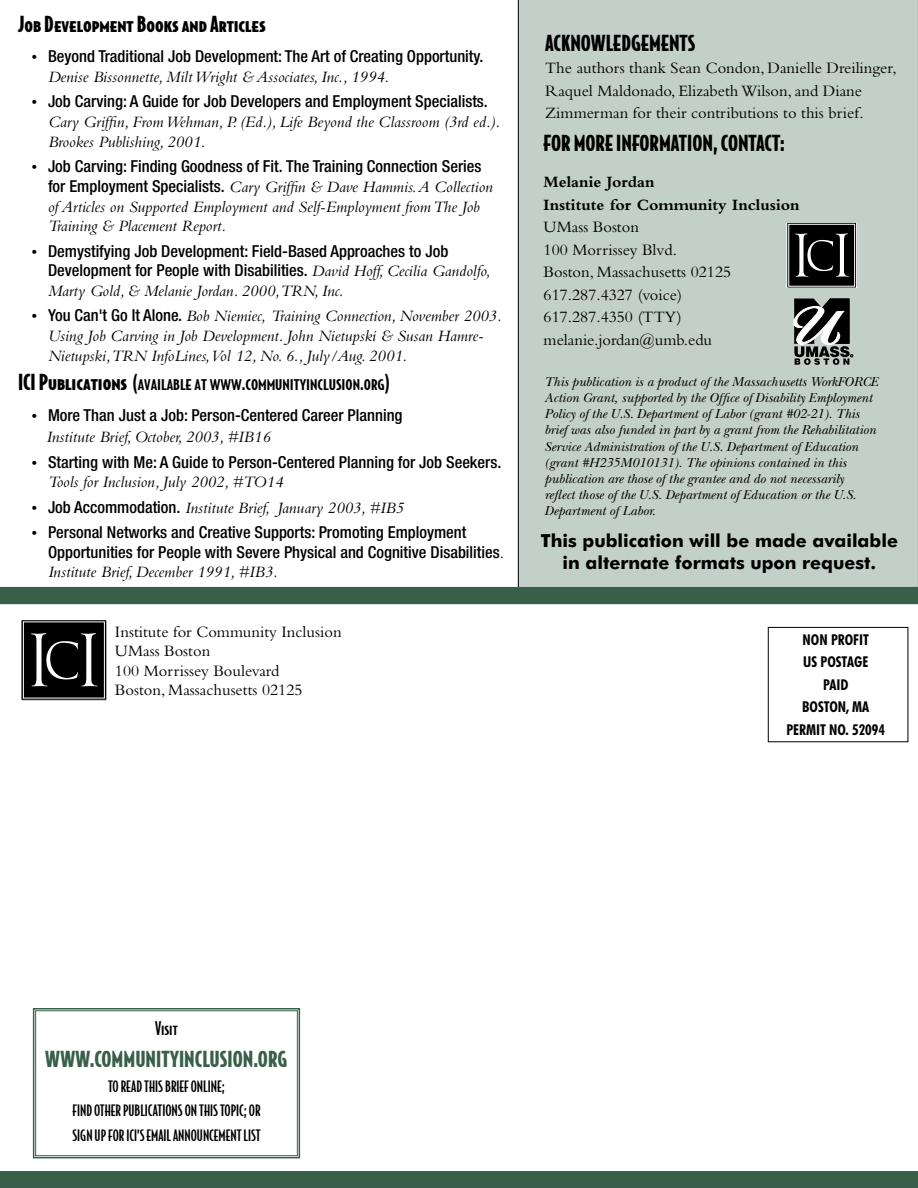
<style>
.page{position:relative;width:918px;height:1188px;background:#fff}
.page>*{position:absolute;margin:0;border:0;box-sizing:border-box;transform-origin:0 0}
.questions_in_box{font:21px "Bodega Sans Medium Smallcaps";color:#000}
.headerz{font:900 21px "Bodega Sans";color:#000}
.questions_in_box-2{font:21px "Bodega Sans Black Smallcaps";color:#000}
.headerz-2{font:900 21px "Bodega Sans";color:#385f4a}
.t1{font:700 18px/21.6px "Futura BT";color:#000;text-align:center}
.body_text_contact_indent{font:18px "Bodega Sans Medium Smallcaps";color:#000}
.bullets_text{font:italic 16.5px/19.8px "Bembo";color:#000}
.bullets_text-2{font:500 condensed 16.5px/19.8px "Helvetica Neue";color:#000}
.body_text{font:16.5px/22.5px "Bembo";color:#000}
.body_text-2{font:700 16.5px "Bembo";color:#000}
.italics_indenting{font:italic 16.5px "Bembo";color:#000}
.subhead2{font:500 15px "Bodega Sans";color:#000}
.t2{font:700 condensed 15px "Futura BT";color:#000}
.funder_text_italic{font:italic 13.5px/16.2px "New Baskerville";color:#000}
.s1{font-family:"Bembo";font-weight:400;font-stretch:normal}
.s2{font-family:"Bembo";font-weight:400;font-style:italic;font-stretch:normal}
.s3{font-style:normal}
.s4{font-family:"Helvetica Neue";font-weight:500;font-style:normal;font-stretch:condensed}
.s5{font-family:"Bodega Sans Black Smallcaps"}
</style>
<div class="page">
<div style="left:518px;top:0;width:400px;height:587px;background:#c3cfc9"></div>
<div style="left:0;top:587px;width:918px;height:17px;background:#385f4a"></div>
<div style="left:789px;top:224px;width:66px;height:62px;background:#000"></div>
<div style="left:789px;top:224px;width:66px;height:62px;border:1px solid #fff"></div>
<svg style="left:795px;top:233px;width:54px;height:44px"></svg>
<svg style="left:794px;top:298px;width:59px;height:67px"></svg>
<div style="left:768px;top:627px;width:140px;height:115px;border:1px solid #000"></div>
<div style="left:21px;top:620px;width:86px;height:80px;background:#969696"></div>
<div style="left:21px;top:619px;width:86px;height:82px;border:1px solid #fff"></div>
<div style="left:23px;top:622px;width:81px;height:76px;background:#000"></div>
<div style="left:23px;top:622px;width:82px;height:76px;border:1px solid #fff"></div>
<svg style="left:31px;top:633px;width:66px;height:53px"></svg>
<svg style="left:32px;top:1008px;width:269px;height:151px"></svg>
<div style="left:35px;top:1011px;width:263px;height:145px;border:1px solid #385f4a"></div>
<div style="left:0;top:1171px;width:918px;height:17px;background:#385f4a"></div>
<p class="questions_in_box-2" style="left:18px;top:10px;width:249px">Job Development Books and Articles</p>
<p class="bullets_text-2" style="left:48px;top:46px;width:437px;text-indent:-16px"><span class="s1">•</span> Beyond Traditional Job Development: The Art of Creating Opportunity.<br><span class="s2">Denise Bissonnette, Milt Wright &amp; Associates, Inc., 1994.</span></p>
<p class="bullets_text" style="left:48px;top:92px;width:454px;text-indent:-16px"><span class="s3">•</span> <span class="s4">Job Carving: A Guide for Job Developers and Employment Specialists.<br></span>Cary Griffin, From Wehman, P. (Ed.), Life Beyond the Classroom (3rd ed.).<br>Brookes Publishing, 2001.</p>
<p class="bullets_text" style="left:48px;top:157px;width:446px;text-indent:-16px"><span class="s3">•</span> <span class="s4">Job Carving: Finding Goodness of Fit. The Training Connection Series for Employment Specialists.</span> Cary Griffin &amp; Dave Hammis. A Collection of Articles on Supported Employment and Self-Employment from The Job Training &amp; Placement Report.</p>
<p class="bullets_text-2" style="left:48px;top:241px;width:444px;text-indent:-16px"><span class="s1">•</span> Demystifying Job Development: Field-Based Approaches to Job<br>Development for People with Disabilities. <span class="s2">David Hoff, Cecilia Gandolfo,<br>Marty Gold, &amp; Melanie Jordan. 2000, TRN, Inc.</span></p>
<p class="bullets_text" style="left:48px;top:306px;width:455px;text-indent:-16px"><span class="s3">•</span> <span class="s4">You Can't Go It Alone.</span> Bob Niemiec, Training Connection, November 2003.<br>Using Job Carving in Job Development. John Nietupski &amp; Susan Hamre-<br>Nietupski, TRN InfoLines, Vol 12, No. 6., July/Aug. 2001.</p>
<p class="questions_in_box" style="left:18px;top:370px;width:373px"><span class="s5">ICI Publications</span> (available at www.communityinclusion.org)</p>
<p class="bullets_text-2" style="left:32px;top:405px;width:373px"><span class="s1">•</span> More Than Just a Job: Person-Centered Career Planning</p>
<p class="italics_indenting" style="left:47px;top:428px;width:225px">Institute Brief, October, 2003, #IB16</p>
<p class="bullets_text-2" style="left:48px;top:452px;width:455px;text-indent:-16px"><span class="s1">•</span> Starting with Me: A Guide to Person-Centered Planning for Job Seekers.<br><span class="s2">Tools for Inclusion, July 2002, #TO14</span></p>
<p class="bullets_text" style="left:32px;top:497px;width:374px"><span class="s3">•</span> <span class="s4">Job Accommodation.</span> Institute Brief, January 2003, #IB5</p>
<p class="bullets_text-2" style="left:48px;top:522px;width:458px;text-indent:-16px"><span class="s1">•</span> Personal Networks and Creative Supports: Promoting Employment<br>Opportunities for People with Severe Physical and Cognitive Disabilities<span class="s1">.<br></span><span class="s2">Institute Brief, December 1991, #IB3.</span></p>
<p class="body_text" style="left:115px;top:620px;width:228px">Institute for Community Inclusion</p>
<p class="body_text" style="left:115px;top:639px;width:97px">UMass Boston</p>
<p class="body_text" style="left:115px;top:659px;width:166px">100 Morrissey Boulevard</p>
<p class="body_text" style="left:115px;top:678px;width:189px">Boston, Massachusetts 02125</p>
<p class="headerz" style="left:545px;top:29px;width:152px">ACKNOWLEDGEMENTS</p>
<p class="body_text" style="left:545px;top:56px;width:353px">The authors thank Sean Condon, Danielle Dreilinger,<br>Raquel Maldonado, Elizabeth Wilson, and Diane<br>Zimmerman for their contributions to this brief.</p>
<p class="headerz" style="left:544px;top:129px;width:243px">FOR MORE INFORMATION, CONTACT:</p>
<p class="body_text-2" style="left:544px;top:173px;width:112px">Melanie Jordan</p>
<p class="body_text-2" style="left:544px;top:195px;width:258px">Institute for Community Inclusion</p>
<p class="body_text" style="left:544px;top:215px;width:97px">UMass Boston</p>
<p class="body_text" style="left:544px;top:238px;width:135px">100 Morrissey Blvd.</p>
<p class="body_text" style="left:544px;top:260px;width:189px">Boston, Massachusetts 02125</p>
<p class="body_text" style="left:544px;top:283px;width:140px">617.287.4327 (voice)</p>
<p class="body_text" style="left:544px;top:305px;width:140px">617.287.4350 (TTY)</p>
<p class="body_text" style="left:544px;top:328px;width:170px">melanie.jordan@umb.edu</p>
<p class="funder_text_italic" style="left:545px;top:374px;width:335px">This publication is a product of the Massachusetts WorkFORCE Action Grant, supported by the Office of Disability Employment Policy of the U.S. Department of Labor (grant #02-21). This brief was also funded in part by a grant from the Rehabilitation Service Administration of the U.S. Department of Education (grant #H235M010131). The opinions contained in this publication are those of the grantee and do not necessarily<br>reflect those of the U.S. Department of Education or the U.S.<br>Department of Labor.</p>
<p class="t1" style="left:541px;top:530px;width:359px">This publication will be made available in alternate formats upon request.</p>
<p class="t2" style="left:803px;top:630px;width:68px">NON PROFIT</p>
<p class="t2" style="left:803px;top:653px;width:67px">US POSTAGE</p>
<p class="t2" style="left:823px;top:675px;width:27px">PAID</p>
<p class="t2" style="left:802px;top:698px;width:69px">BOSTON, MA</p>
<p class="t2" style="left:786px;top:720px;width:100px">PERMIT NO. 52094</p>
<p class="body_text_contact_indent" style="left:155px;top:1017px;width:24px">Visit</p>
<p class="headerz-2" style="left:45px;top:1045px;width:244px">WWW.COMMUNITYINCLUSION.ORG</p>
<p class="subhead2" style="left:108px;top:1077px;width:118px">TO READ THIS BRIEF ONLINE;</p>
<p class="subhead2" style="left:72px;top:1102px;width:190px">FIND OTHER PUBLICATIONS ON THIS TOPIC; OR</p>
<p class="subhead2" style="left:72px;top:1127px;width:190px">SIGN UP FOR ICI’S EMAIL ANNOUNCEMENT LIST</p>
</div>
